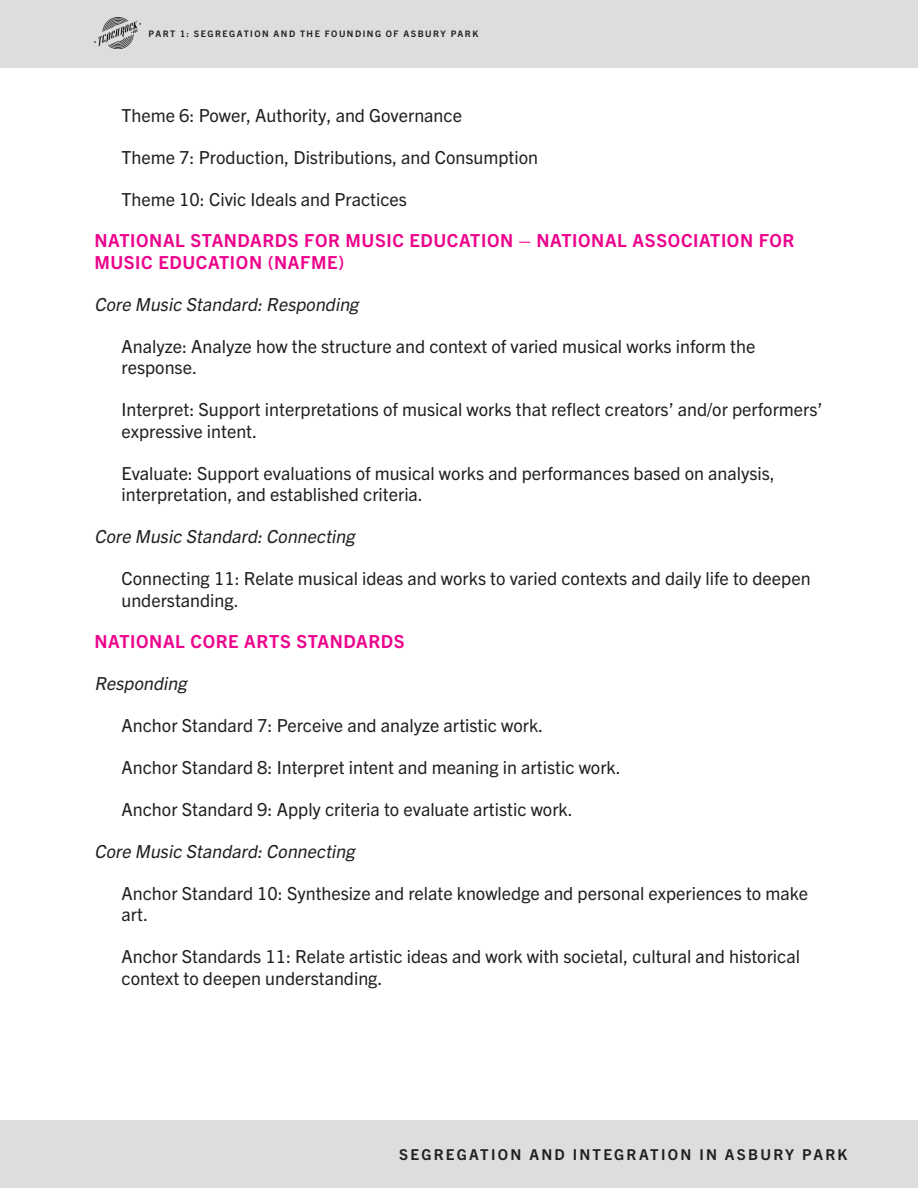
<style>
.page{position:relative;width:918px;height:1188px;background:#fff}
.page>*{position:absolute;margin:0;border:0;box-sizing:border-box;transform-origin:0 0}
.INDENTED_BODY_COPY{font:18px/21.6px "Trade Gothic Next LT Pro";color:#231f20}
.PINK_SECTION_HEADER{font:700 18px/21.6px "Trade Gothic Next LT Pro";letter-spacing:.035em;color:#ed028c}
.INDENTED_BODY_COPY-2{font:italic 18px "Trade Gothic Next LT Pro";color:#231f20}
.t1{font:700 15px "Trade Gothic Next LT Pro";letter-spacing:.15em;color:#231f20}
.t2{font:700 9px "Trade Gothic Next LT Pro";letter-spacing:.165em;color:#231f20}
</style>
<div class="page">
<div style="left:0;top:0;width:918px;height:68px;background:#dcdddf"></div>
<img style="left:94px;top:18px;width:46px;height:30px">
<div style="left:0;top:1120px;width:918px;height:68px;background:#dcdddf"></div>
<p class="t2" style="left:148px;top:28px;width:331px">PART 1: SEGREGATION AND THE FOUNDING OF ASBURY PARK</p>
<p class="INDENTED_BODY_COPY" style="left:122px;top:103px;width:342px">Theme 6: Power, Authority, and Governance</p>
<p class="INDENTED_BODY_COPY" style="left:122px;top:145px;width:418px">Theme 7: Production, Distributions, and Consumption</p>
<p class="INDENTED_BODY_COPY" style="left:122px;top:187px;width:287px">Theme 10: Civic Ideals and Practices</p>
<p class="PINK_SECTION_HEADER" style="left:94px;top:229px;width:701px">NATIONAL STANDARDS FOR MUSIC EDUCATION – NATIONAL ASSOCIATION FOR<br>MUSIC EDUCATION (NAFME)</p>
<p class="INDENTED_BODY_COPY-2" style="left:94px;top:292px;width:269px">Core Music Standard:Responding</p>
<p class="INDENTED_BODY_COPY" style="left:122px;top:334px;width:635px">Analyze: Analyze how the structure and context of varied musical works inform the response.</p>
<p class="INDENTED_BODY_COPY" style="left:122px;top:398px;width:703px">Interpret: Support interpretations of musical works that reflect creators’ and/or performers’ expressive intent.</p>
<p class="INDENTED_BODY_COPY" style="left:122px;top:461px;width:655px">Evaluate: Support evaluations of musical works and performances based on analysis, interpretation, and established criteria.</p>
<p class="INDENTED_BODY_COPY-2" style="left:94px;top:524px;width:266px">Core Music Standard:Connecting</p>
<p class="INDENTED_BODY_COPY" style="left:122px;top:566px;width:691px">Connecting 11: Relate musical ideas and works to varied contexts and daily life to deepen understanding.</p>
<p class="PINK_SECTION_HEADER" style="left:94px;top:630px;width:312px">NATIONAL CORE ARTS STANDARDS</p>
<p class="INDENTED_BODY_COPY-2" style="left:94px;top:671px;width:98px">Responding</p>
<p class="INDENTED_BODY_COPY" style="left:122px;top:714px;width:423px">Anchor Standard 7: Perceive and analyze artistic work.</p>
<p class="INDENTED_BODY_COPY" style="left:122px;top:755px;width:501px">Anchor Standard 8: Interpret intent and meaning in artistic work.</p>
<p class="INDENTED_BODY_COPY" style="left:122px;top:797px;width:453px">Anchor Standard 9: Apply criteria to evaluate artistic work.</p>
<p class="INDENTED_BODY_COPY-2" style="left:94px;top:839px;width:266px">Core Music Standard:Connecting</p>
<p class="INDENTED_BODY_COPY" style="left:122px;top:881px;width:688px">Anchor Standard 10: Synthesize and relate knowledge and personal experiences to make art.</p>
<p class="INDENTED_BODY_COPY" style="left:122px;top:944px;width:680px">Anchor Standards 11: Relate artistic ideas and work with societal, cultural and historical context to deepen understanding.</p>
<p class="t1" style="left:399px;top:1144px;width:449px">SEGREGATION AND INTEGRATION IN ASBURY PARK</p>
</div>
